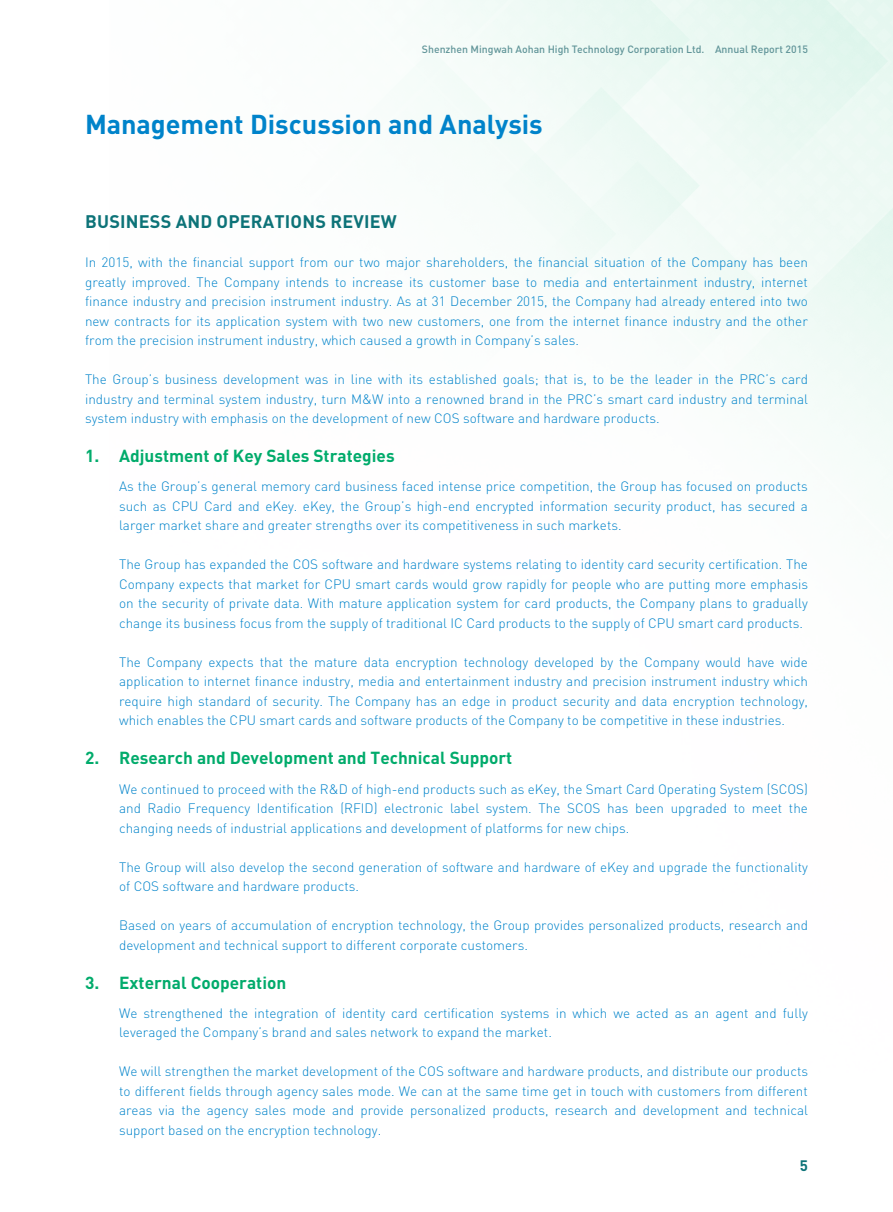
<style>
.page{position:relative;width:893px;height:1212px;background:#fff}
.page>*{position:absolute;margin:0;border:0;box-sizing:border-box;transform-origin:0 0}
.t1{font:700 27px "DIN Pro";letter-spacing:-.005em;color:#0083ca}
._01_H1{font:700 18px "DIN Pro";letter-spacing:.01em;color:#0d7378}
._02_H2{font:700 17.25px "DIN Pro";color:#00ab6b}
.t2{font:700 15px "DIN Pro";color:#0d7378}
._00_Body_Text{font:300 13.5px/19.5px "DIN Pro";color:#0083ca;text-align:justify}
.t3{font:500 10.5px "DIN Pro";color:#619599}
</style>
<div class="page">
<p class="t3" style="left:422px;top:42px;width:388px">Shenzhen Mingwah Aohan High Technology Corporation Ltd. Annual Report 2015</p>
<h1 class="t1" style="left:85px;top:106px;width:459px">Management Discussion and Analysis</h1>
<p class="_01_H1" style="left:85px;top:209px;width:313px">BUSINESS AND OPERATIONS REVIEW</p>
<p class="_00_Body_Text" style="left:85px;top:252px;width:724px">In 2015, with the financial support from our two major shareholders, the financial situation of the Company has been greatly improved. The Company intends to increase its customer base to media and entertainment industry, internet finance industry and precision instrument industry. As at 31 December 2015, the Company had already entered into two new contracts for its application system with two new customers, one from the internet finance industry and the other from the precision instrument industry, which caused a growth in Company’s sales.</p>
<p class="_00_Body_Text" style="left:85px;top:369px;width:724px">The Group’s business development was in line with its established goals; that is, to be the leader in the PRC’s card industry and terminal system industry, turn M&amp;W into a renowned brand in the PRC’s smart card industry and terminal system industry with emphasis on the development of new COS software and hardware products.</p>
<p class="_02_H2" style="left:85px;top:444px;width:311px">1. Adjustment of Key Sales Strategies</p>
<p class="_00_Body_Text" style="left:119px;top:476px;width:690px">As the Group’s general memory card business faced intense price competition, the Group has focused on products such as CPU Card and eKey. eKey, the Group’s high-end encrypted information security product, has secured a larger market share and greater strengths over its competitiveness in such markets.</p>
<p class="_00_Body_Text" style="left:119px;top:554px;width:690px">The Group has expanded the COS software and hardware systems relating to identity card security certification. The Company expects that market for CPU smart cards would grow rapidly for people who are putting more emphasis on the security of private data. With mature application system for card products, the Company plans to gradually change its business focus from the supply of traditional IC Card products to the supply of CPU smart card products.</p>
<p class="_00_Body_Text" style="left:119px;top:652px;width:690px">The Company expects that the mature data encryption technology developed by the Company would have wide application to internet finance industry, media and entertainment industry and precision instrument industry which require high standard of security. The Company has an edge in product security and data encryption technology, which enables the CPU smart cards and software products of the Company to be competitive in these industries.</p>
<p class="_02_H2" style="left:85px;top:746px;width:429px">2. Research and Development and Technical Support</p>
<p class="_00_Body_Text" style="left:119px;top:778px;width:690px">We continued to proceed with the R&amp;D of high-end products such as eKey, the Smart Card Operating System (SCOS) and Radio Frequency Identification (RFID) electronic label system. The SCOS has been upgraded to meet the changing needs of industrial applications and development of platforms for new chips.</p>
<p class="_00_Body_Text" style="left:119px;top:856px;width:690px">The Group will also develop the second generation of software and hardware of eKey and upgrade the functionality of COS software and hardware products.</p>
<p class="_00_Body_Text" style="left:119px;top:915px;width:690px">Based on years of accumulation of encryption technology, the Group provides personalized products, research and development and technical support to different corporate customers.</p>
<p class="_02_H2" style="left:85px;top:971px;width:203px">3. External Cooperation</p>
<p class="_00_Body_Text" style="left:119px;top:1003px;width:690px">We strengthened the integration of identity card certification systems in which we acted as an agent and fully leveraged the Company’s brand and sales network to expand the market.</p>
<p class="_00_Body_Text" style="left:119px;top:1061px;width:691px">We will strengthen the market development of the COS software and hardware products, and distribute our products to different fields through agency sales mode. We can at the same time get in touch with customers from different areas via the agency sales mode and provide personalized products, research and development and technical support based on the encryption technology.</p>
<p class="t2" style="left:800px;top:1155px;width:10px">5</p>
</div>
